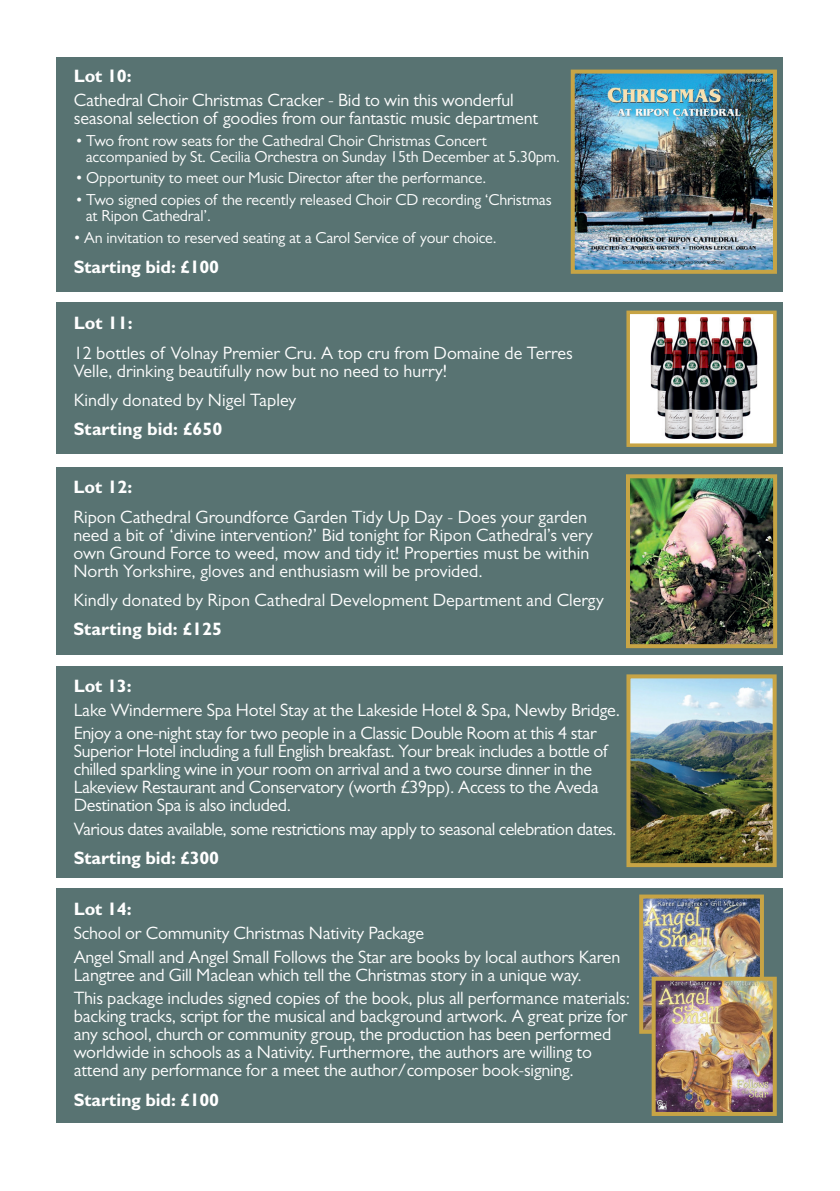
<style>
.page{position:relative;width:840px;height:1191px;background:#fff}
.page>*{position:absolute;margin:0;border:0;box-sizing:border-box;transform-origin:0 0}
.t1{font:18px/18px "Gill Sans MT Pro";letter-spacing:-.01em;color:#fff}
.t2{font:700 18px "Gill Sans MT Pro";letter-spacing:-.01em;color:#fff}
.t3{font:18px "Gill Sans MT Pro";letter-spacing:-.03em;color:#fff}
.t4{font:16px/16px "Gill Sans MT Pro";letter-spacing:-.01em;color:#fff}
</style>
<div class="page">
<div style="left:57px;top:888px;width:725px;height:235px;background:#587372"></div>
<div style="left:57px;top:666px;width:725px;height:211px;background:#587372"></div>
<div style="left:57px;top:302px;width:725px;height:152px;background:#587372"></div>
<div style="left:57px;top:57px;width:725px;height:234px;background:#587372"></div>
<img style="left:575px;top:75px;width:196px;height:194px">
<div style="left:570px;top:70px;width:206px;height:204px;border:4px solid #c7a445"></div>
<img style="left:631px;top:679px;width:140px;height:183px">
<div style="left:626px;top:674px;width:150px;height:193px;border:4px solid #c7a445"></div>
<img style="left:644px;top:899px;width:114px;height:129px">
<div style="left:639px;top:894px;width:124px;height:139px;border:4px solid #c7a445"></div>
<img style="left:656px;top:981px;width:115px;height:130px">
<div style="left:651px;top:976px;width:125px;height:140px;border:4px solid #c7a445"></div>
<div style="left:56px;top:467px;width:726px;height:188px;background:#587372"></div>
<img style="left:630px;top:479px;width:141px;height:164px">
<div style="left:625px;top:474px;width:151px;height:174px;border:4px solid #c7a445"></div>
<div style="left:628px;top:312px;width:146px;height:133px;background:#fff"></div>
<img style="left:650px;top:317px;width:107px;height:122px">
<div style="left:626px;top:310px;width:150px;height:137px;border:3px solid #c7a445"></div>
<p class="t2" style="left:74px;top:65px;width:59px">Lot 10:</p>
<p class="t1" style="left:74px;top:91px;width:465px">Cathedral Choir Christmas Cracker - Bid to win this wonderful seasonal selection of goodies from our fantastic music department</p>
<p class="t4" style="left:86px;top:132px;width:475px;text-indent:-10px">• Two front row seats for the Cathedral Choir Christmas Concert accompanied by St. Cecilia Orchestra on Sunday 15th December at 5.30pm.</p>
<p class="t4" style="left:76px;top:170px;width:411px">• Opportunity to meet our Music Director after the performance.</p>
<p class="t4" style="left:86px;top:191px;width:467px;text-indent:-10px">• Two signed copies of the recently released Choir CD recording ‘Christmas at Ripon Cathedral’.</p>
<p class="t4" style="left:74px;top:230px;width:424px">• An invitation to reserved seating at a Carol Service of your choice.</p>
<p class="t2" style="left:74px;top:255px;width:147px">Starting bid: £100</p>
<p class="t2" style="left:74px;top:312px;width:60px">Lot 11:</p>
<p class="t1" style="left:74px;top:343px;width:500px">12 bottles of Volnay Premier Cru. A top cru from Domaine de Terres<br>Velle, drinking beautifully now but no need to hurry!</p>
<p class="t1" style="left:74px;top:391px;width:224px">Kindly donated by Nigel Tapley</p>
<p class="t2" style="left:74px;top:418px;width:150px">Starting bid: £650</p>
<p class="t2" style="left:73px;top:476px;width:60px">Lot 12:</p>
<p class="t1" style="left:73px;top:507px;width:520px">Ripon Cathedral Groundforce Garden Tidy Up Day - Does your garden need a bit of ‘divine intervention?’ Bid tonight for Ripon Cathedral’s very own Ground Force to weed, mow and tidy it! Properties must be within North Yorkshire, gloves and enthusiasm will be provided.</p>
<p class="t1" style="left:73px;top:590px;width:531px">Kindly donated by Ripon Cathedral Development Department and Clergy</p>
<p class="t2" style="left:73px;top:618px;width:150px">Starting bid: £125</p>
<p class="t2" style="left:74px;top:674px;width:59px">Lot 13:</p>
<p class="t1" style="left:74px;top:697px;width:547px;line-height:23.6px">Lake Windermere Spa Hotel Stay at the Lakeside Hotel &amp; Spa, Newby Bridge.<br>Enjoy a one-night stay for two people in a Classic Double Room at this 4 star</p>
<p class="t1" style="left:74px;top:742px;width:534px">Superior Hotel including a full English breakfast. Your break includes a bottle of chilled sparkling wine in your room on arrival and a two course dinner in the Lakeview Restaurant and Conservatory (worth £39pp). Access to the Aveda Destination Spa is also included.</p>
<p class="t3" style="left:74px;top:818px;width:544px">Various dates available, some restrictions may apply to seasonal celebration dates.</p>
<p class="t2" style="left:74px;top:847px;width:147px">Starting bid: £300</p>
<p class="t2" style="left:74px;top:898px;width:59px">Lot 14:</p>
<p class="t1" style="left:74px;top:921px;width:547px;line-height:23.6px">School or Community Christmas Nativity Package<br>Angel Small and Angel Small Follows the Star are books by local authors Karen</p>
<p class="t1" style="left:74px;top:962px;width:557px;line-height:23.6px">Langtree and Gill Maclean which tell the Christmas story in a unique way.<br>This package includes signed copies of the book, plus all performance materials:</p>
<p class="t1" style="left:74px;top:1007px;width:555px">backing tracks, script for the musical and background artwork. A great prize for any school, church or community group, the production has been performed worldwide in schools as a Nativity. Furthermore, the authors are willing to attend any performance for a meet the author/composer book-signing.</p>
<p class="t2" style="left:74px;top:1088px;width:147px">Starting bid: £100</p>
</div>
